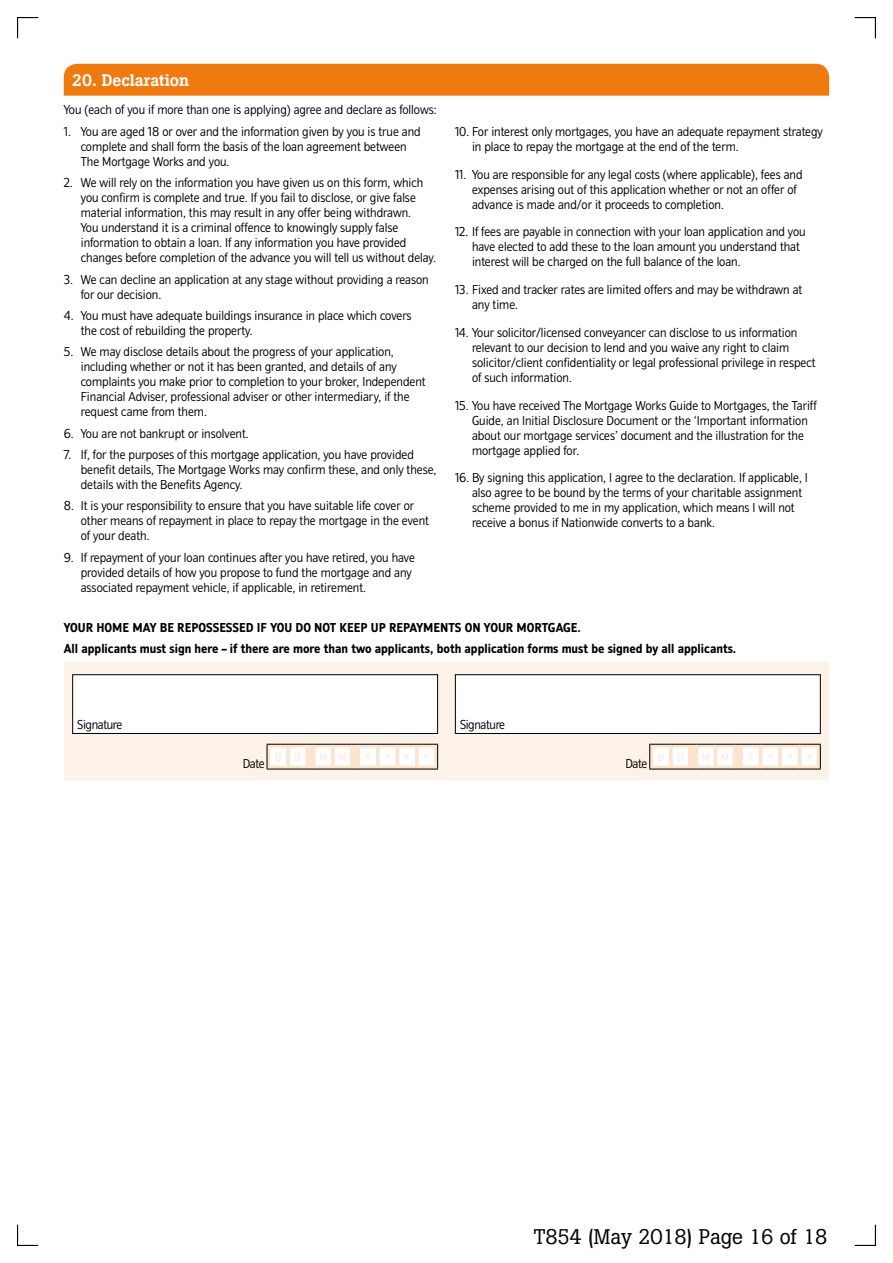
<style>
.page{position:relative;width:893px;height:1263px;background:#fff}
.page>*{position:absolute;margin:0;border:0;box-sizing:border-box;transform-origin:0 0}
.t1{font:21px "Boton";letter-spacing:-.01em;color:#000}
.t2{font:500 16.5px "Boton";color:#fff}
.t3{font:300 13.5px/15px "NBS";color:#000}
.t4{font:700 13.5px/21.5px "NBS";color:#000}
.t5{font:300 13.5px "NBS";letter-spacing:-.025em;color:#000}
.t6{font:300 11.25px "NBS";color:#fce5cf}
</style>
<div class="page">
<svg style="left:17px;top:17px;width:22px;height:22px"></svg>
<svg style="left:854px;top:17px;width:22px;height:22px"></svg>
<svg style="left:17px;top:1224px;width:22px;height:22px"></svg>
<svg style="left:854px;top:1224px;width:22px;height:22px"></svg>
<div style="left:64px;top:662px;width:765px;height:119px;background:#fdf2e7"></div>
<div style="left:64px;top:64px;width:765px;height:32px;background:#ef7b10"></div>
<div style="left:73px;top:675px;width:365px;height:58px;background:#fff"></div>
<div style="left:72px;top:674px;width:366px;height:60px;border:1px solid #000"></div>
<div style="left:455px;top:675px;width:365px;height:58px;background:#fff"></div>
<div style="left:455px;top:674px;width:366px;height:60px;border:1px solid #000"></div>
<svg style="left:267px;top:744px;width:171px;height:26px"></svg>
<svg style="left:649px;top:744px;width:172px;height:26px"></svg>
<p class="t2" style="left:72px;top:70px;width:118px">20. Declaration</p>
<p class="t3" style="left:64px;top:103px;width:374px">You (each of you if more than one is applying) agree and declare as follows:</p>
<p class="t3" style="left:81px;top:124px;width:341px;text-indent:-17px">1. You are aged 18 or over and the information given by you is true and complete and shall form the basis of the loan agreement between<br>The Mortgage Works and you.</p>
<p class="t3" style="left:81px;top:175px;width:357px;text-indent:-17px">2. We will rely on the information you have given us on this form, which you confirm is complete and true. If you fail to disclose, or give false material information, this may result in any offer being withdrawn.<br>You understand it is a criminal offence to knowingly supply false information to obtain a loan. If any information you have provided changes before completion of the advance you will tell us without delay.</p>
<p class="t3" style="left:81px;top:272px;width:349px;text-indent:-17px">3. We can decline an application at any stage without providing a reason for our decision.</p>
<p class="t3" style="left:81px;top:308px;width:332px;text-indent:-17px">4. You must have adequate buildings insurance in place which covers the cost of rebuilding the property.</p>
<p class="t3" style="left:81px;top:345px;width:346px;text-indent:-17px">5. We may disclose details about the progress of your application, including whether or not it has been granted, and details of any complaints you make prior to completion to your broker, Independent Financial Adviser, professional adviser or other intermediary, if the request came from them.</p>
<p class="t3" style="left:64px;top:426px;width:186px">6. You are not bankrupt or insolvent.</p>
<p class="t3" style="left:81px;top:447px;width:357px;text-indent:-17px">7. If, for the purposes of this mortgage application, you have provided benefit details, The Mortgage Works may confirm these, and only these, details with the Benefits Agency.</p>
<p class="t3" style="left:81px;top:499px;width:350px;text-indent:-17px">8. It is your responsibility to ensure that you have suitable life cover or other means of repayment in place to repay the mortgage in the event of your death.</p>
<p class="t3" style="left:81px;top:550px;width:336px;text-indent:-17px">9. If repayment of your loan continues after you have retired, you have provided details of how you propose to fund the mortgage and any associated repayment vehicle, if applicable, in retirement.</p>
<p class="t3" style="left:472px;top:124px;width:352px;text-indent:-17px">10. For interest only mortgages, you have an adequate repayment strategy in place to repay the mortgage at the end of the term.</p>
<p class="t3" style="left:472px;top:167px;width:332px;text-indent:-17px">11. You are responsible for any legal costs (where applicable), fees and expenses arising out of this application whether or not an offer of advance is made and/or it proceeds to completion.</p>
<p class="t3" style="left:472px;top:225px;width:335px;text-indent:-17px">12. If fees are payable in connection with your loan application and you have elected to add these to the loan amount you understand that interest will be charged on the full balance of the loan.</p>
<p class="t3" style="left:472px;top:282px;width:332px;text-indent:-17px">13. Fixed and tracker rates are limited offers and may be withdrawn at any time.</p>
<p class="t3" style="left:472px;top:325px;width:345px;text-indent:-17px">14. Your solicitor/licensed conveyancer can disclose to us information relevant to our decision to lend and you waive any right to claim solicitor/client confidentiality or legal professional privilege in respect of such information.</p>
<p class="t3" style="left:472px;top:398px;width:346px;text-indent:-17px">15. You have received The Mortgage Works Guide to Mortgages, the Tariff Guide, an Initial Disclosure Document or the ‘Important information about our mortgage services’ document and the illustration for the mortgage applied for.</p>
<p class="t3" style="left:472px;top:471px;width:337px;text-indent:-17px">16. By signing this application, I agree to the declaration. If applicable, I also agree to be bound by the terms of your charitable assignment scheme provided to me in my application, which means I will not receive a bonus if Nationwide converts to a bank.</p>
<p class="t4" style="left:64px;top:617px;width:674px">YOUR HOME MAY BE REPOSSESSED IF YOU DO NOT KEEP UP REPAYMENTS ON YOUR MORTGAGE.<br>All applicants must sign here – if there are more than two applicants, both application forms must be signed by all applicants.</p>
<p class="t5" style="left:77px;top:717px;width:47px">Signature</p>
<p class="t5" style="left:460px;top:717px;width:47px">Signature</p>
<p class="t3" style="left:243px;top:756px;width:23px">Date</p>
<p class="t6" style="left:275px;top:751px;width:27px">D D</p>
<p class="t6" style="left:319px;top:751px;width:28px">M M</p>
<p class="t6" style="left:365px;top:751px;width:7px">Y</p>
<p class="t6" style="left:385px;top:751px;width:7px">Y</p>
<p class="t6" style="left:405px;top:751px;width:7px">Y</p>
<p class="t6" style="left:424px;top:751px;width:7px">Y</p>
<p class="t3" style="left:626px;top:756px;width:23px">Date</p>
<p class="t6" style="left:658px;top:751px;width:27px">D D</p>
<p class="t6" style="left:702px;top:751px;width:28px">M M</p>
<p class="t6" style="left:748px;top:751px;width:7px">Y</p>
<p class="t6" style="left:768px;top:751px;width:7px">Y</p>
<p class="t6" style="left:787px;top:751px;width:7px">Y</p>
<p class="t6" style="left:807px;top:751px;width:7px">Y</p>
<h1 class="t1" style="left:534px;top:1224px;width:295px">T854 (May 2018) Page 16 of 18</h1>
</div>
